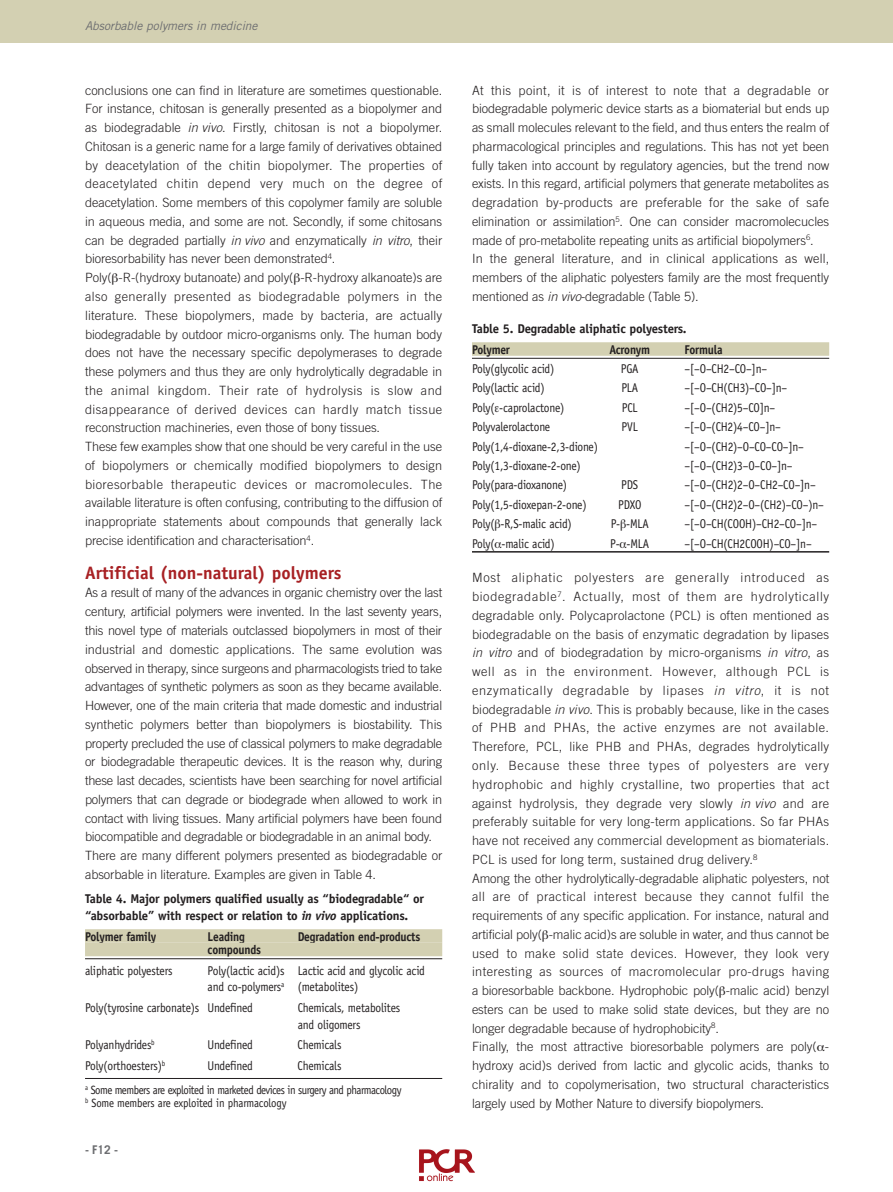
<style>
.page{position:relative;width:893px;height:1192px;background:#fff}
.page>*{position:absolute;margin:0;border:0;box-sizing:border-box;transform-origin:0 0}
.t1{font:700 18px "Officina Sans Std";color:#a72023}
.t2{font:300 12.75px/18.8px "Trade Gothic LT Std";letter-spacing:-.005em;color:#231f20}
.t3{font:300 12.75px/18.8px "Trade Gothic LT Std";letter-spacing:.015em;color:#231f20}
.t4{font:12.75px/16.5px "Officina Sans Std";letter-spacing:-.015em;color:#231f20;scale:.9 1}
.t5{font:700 12.75px/16.5px "Officina Sans Std";letter-spacing:-.015em;color:#231f20}
.t6{font:700 12.75px "Officina Sans Std";letter-spacing:-.015em;color:#231f20;scale:.9 1}
.t7{font:12.75px "Officina Sans Std";letter-spacing:-.035em;color:#231f20;scale:.9 1}
.t8{font:12px/13.5px "Officina Sans Std";letter-spacing:-.045em;color:#231f20;scale:.9 1}
.t9{font:italic 12px "Trade Gothic LT Std";letter-spacing:-.005em;color:#6c6d70}
.t10{font:700 12px "Trade Gothic LT Std";color:#6c6d70}
.s1{font-style:italic}
</style>
<div class="page">
<div style="left:0;top:0;width:893px;height:43px;background:#d3d0b2"></div>
<div style="left:85px;top:928px;width:357px;height:14px;background:#d3d0b2"></div>
<div style="left:85px;top:942px;width:357px;height:13px;background:#d3d0b2"></div>
<hr style="left:85px;top:958px;width:357px;height:1px;background:#231f20">
<hr style="left:85px;top:1077px;width:357px;height:1px;background:#231f20">
<div style="left:472px;top:342px;width:357px;height:13px;background:#d3d0b2"></div>
<hr style="left:472px;top:358px;width:357px;height:1px;background:#231f20">
<hr style="left:472px;top:551px;width:357px;height:1px;background:#231f20">
<img style="left:419px;top:1149px;width:56px;height:33px">
<svg style="left:472px;top:342px;width:339px;height:211px"></svg>
<p class="t9" style="left:85px;top:21px;width:174px">Absorbable polymers in medicine</p>
<p class="t2" style="left:85px;top:82px;width:359px">conclusions one can find in literature are sometimes questionable.<br>For instance, chitosan is generally presented as a biopolymer and as biodegradable <span class="s1">in vivo</span>. Firstly, chitosan is not a biopolymer.<br>Chitosan is a generic name for a large family of derivatives obtained by deacetylation of the chitin biopolymer. The properties of deacetylated chitin depend very much on the degree of deacetylation. Some members of this copolymer family are soluble in aqueous media, and some are not. Secondly, if some chitosans can be degraded partially <span class="s1">in vivo</span> and enzymatically <span class="s1">in vitro</span>, their bioresorbability has never been demonstrated<sup>4</sup>.<br>Poly( -R-(hydroxy butanoate) and poly( -R-hydroxy alkanoate)s are also generally presented as biodegradable polymers in the literature. These biopolymers, made by bacteria, are actually biodegradable by outdoor micro-organisms only. The human body does not have the necessary specific depolymerases to degrade these polymers and thus they are only hydrolytically degradable in the animal kingdom. Their rate of hydrolysis is slow and disappearance of derived devices can hardly match tissue reconstruction machineries, even those of bony tissues.<br>These few examples show that one should be very careful in the use of biopolymers or chemically modified biopolymers to design bioresorbable therapeutic devices or macromolecules. The available literature is often confusing, contributing to the diffusion of inappropriate statements about compounds that generally lack precise identification and characterisation<sup>4</sup>.</p>
<h1 class="t1" style="left:85px;top:565px;width:258px">Artificial (non-natural) polymers</h1>
<p class="t2" style="left:85px;top:584px;width:359px">As a result of many of the advances in organic chemistry over the last century, artificial polymers were invented. In the last seventy years, this novel type of materials outclassed biopolymers in most of their industrial and domestic applications. The same evolution was observed in therapy, since surgeons and pharmacologists tried to take advantages of synthetic polymers as soon as they became available.<br>However, one of the main criteria that made domestic and industrial synthetic polymers better than biopolymers is biostability. This property precluded the use of classical polymers to make degradable or biodegradable therapeutic devices. It is the reason why, during these last decades, scientists have been searching for novel artificial polymers that can degrade or biodegrade when allowed to work in contact with living tissues. Many artificial polymers have been found biocompatible and degradable or biodegradable in an animal body.<br>There are many different polymers presented as biodegradable or absorbable in literature. Examples are given in Table 4.</p>
<p class="t5" style="left:85px;top:891px;width:340px">Table 4. Major polymers qualified usually as “biodegradable“ or “absorbable” with respect or relation to <span class="s1">in vivo</span> applications.</p>
<p class="t6" style="left:85px;top:931px;width:81px">Polymer family</p>
<p class="t6" style="left:208px;top:931px;width:43px">Leading</p>
<p class="t6" style="left:298px;top:931px;width:138px">Degradation end-products</p>
<p class="t6" style="left:208px;top:944px;width:61px">compounds</p>
<p class="t4" style="left:85px;top:963px;width:99px">aliphatic polyesters</p>
<p class="t4" style="left:208px;top:963px;width:243px">Poly(lactic acid)s Lactic acid and glycolic acid and co-polymers<sup>a</sup> (metabolites)</p>
<p class="t4" style="left:85px;top:1000px;width:188px">Poly(tyrosine carbonate)s Undefined</p>
<p class="t4" style="left:298px;top:1000px;width:116px">Chemicals, metabolites and oligomers</p>
<p class="t4" style="left:85px;top:1037px;width:79px">Polyanhydrides<sup>b</sup></p>
<p class="t4" style="left:208px;top:1037px;width:52px">Undefined</p>
<p class="t4" style="left:298px;top:1037px;width:50px">Chemicals</p>
<p class="t4" style="left:85px;top:1058px;width:91px">Poly(orthoesters)<sup>b</sup></p>
<p class="t4" style="left:208px;top:1058px;width:52px">Undefined</p>
<p class="t4" style="left:298px;top:1058px;width:50px">Chemicals</p>
<p class="t8" style="left:85px;top:1083px;width:353px"><sup>a</sup> Some members are exploited in marketed devices in surgery and pharmacology <sup>b</sup> Some members are exploited in pharmacology</p>
<p class="t10" style="left:85px;top:1142px;width:34px">- F12 -</p>
<p class="t2" style="left:472px;top:82px;width:359px">At this point, it is of interest to note that a degradable or biodegradable polymeric device starts as a biomaterial but ends up as small molecules relevant to the field, and thus enters the realm of pharmacological principles and regulations. This has not yet been fully taken into account by regulatory agencies, but the trend now exists. In this regard, artificial polymers that generate metabolites as degradation by-products are preferable for the sake of safe elimination or assimilation<sup>5</sup>. One can consider macromolecucles made of pro-metabolite repeating units as artificial biopolymers<sup>6</sup>.<br>In the general literature, and in clinical applications as well, members of the aliphatic polyesters family are the most frequently mentioned as <span class="s1">in vivo</span>-degradable (Table 5).</p>
<p class="t5" style="left:472px;top:319px;width:216px;line-height:20.7px">Table 5. Degradable aliphatic polyesters.<br>Polymer</p>
<p class="t6" style="left:609px;top:344px;width:47px">Acronym</p>
<p class="t6" style="left:685px;top:344px;width:44px">Formula</p>
<p class="t4" style="left:472px;top:361px;width:93px">Poly(glycolic acid)</p>
<p class="t4" style="left:621px;top:361px;width:21px">PGA</p>
<p class="t4" style="left:685px;top:361px;width:93px">–[–O–CH2–CO–]n–</p>
<p class="t4" style="left:472px;top:381px;width:82px">Poly(lactic acid)</p>
<p class="t4" style="left:621px;top:381px;width:20px">PLA</p>
<p class="t4" style="left:685px;top:381px;width:116px">–[–O–CH(CH3)–CO–]n–</p>
<p class="t4" style="left:472px;top:400px;width:104px">Poly( -caprolactone)</p>
<p class="t4" style="left:622px;top:400px;width:19px">PCL</p>
<p class="t4" style="left:685px;top:400px;width:102px">–[–O–(CH2)5–CO]n–</p>
<p class="t4" style="left:472px;top:419px;width:88px">Polyvalerolactone</p>
<p class="t4" style="left:622px;top:419px;width:20px">PVL</p>
<p class="t4" style="left:685px;top:419px;width:108px">–[–O–(CH2)4–CO–]n–</p>
<p class="t7" style="left:472px;top:441px;width:142px">Poly(1,4-dioxane-2,3-dione)</p>
<p class="t4" style="left:685px;top:439px;width:134px">–[–O–(CH2)–O–CO–CO–]n–</p>
<p class="t7" style="left:472px;top:460px;width:122px">Poly(1,3-dioxane-2-one)</p>
<p class="t4" style="left:685px;top:458px;width:122px">–[–O–(CH2)3–O–CO–]n–</p>
<p class="t4" style="left:472px;top:477px;width:107px">Poly(para-dioxanone)</p>
<p class="t4" style="left:621px;top:477px;width:20px">PDS</p>
<p class="t4" style="left:685px;top:477px;width:147px">–[–O–(CH2)2–O–CH2–CO–]n–</p>
<p class="t4" style="left:472px;top:497px;width:129px">Poly(1,5-dioxepan-2-one)</p>
<p class="t4" style="left:618px;top:497px;width:27px">PDXO</p>
<p class="t4" style="left:685px;top:497px;width:156px">–[–O–(CH2)2–O–(CH2)–CO–)n–</p>
<p class="t4" style="left:472px;top:516px;width:112px">Poly( -R,S-malic acid)</p>
<p class="t4" style="left:611px;top:516px;width:44px">P- -MLA</p>
<p class="t4" style="left:685px;top:516px;width:149px">–[–O–CH(COOH)–CH2–CO–]n–</p>
<p class="t4" style="left:472px;top:536px;width:93px">Poly( -malic acid)</p>
<p class="t4" style="left:610px;top:536px;width:45px">P- -MLA</p>
<p class="t4" style="left:685px;top:536px;width:143px">–[–O–CH(CH2COOH)–CO–]n–</p>
<p class="t3" style="left:472px;top:569px;width:359px">Most aliphatic polyesters are generally introduced as biodegradable<sup>7</sup>. Actually, most of them are hydrolytically degradable only. Polycaprolactone (PCL) is often mentioned as biodegradable on the basis of enzymatic degradation by lipases <span class="s1">in vitro</span> and of biodegradation by micro-organisms <span class="s1">in vitro</span>, as well as in the environment. However, although PCL is enzymatically degradable by lipases <span class="s1">in vitro</span>, it is not biodegradable <span class="s1">in vivo</span>. This is probably because, like in the cases of PHB and PHAs, the active enzymes are not available.<br>Therefore, PCL, like PHB and PHAs, degrades hydrolytically only. Because these three types of polyesters are very hydrophobic and highly crystalline, two properties that act against hydrolysis, they degrade very slowly <span class="s1">in vivo</span> and are preferably suitable for very long-term applications. So far PHAs have not received any commercial development as biomaterials.<br>PCL is used for long term, sustained drug delivery.<sup>8<br></sup>Among the other hydrolytically-degradable aliphatic polyesters, not all are of practical interest because they cannot fulfil the requirements of any specific application. For instance, natural and artificial poly( -malic acid)s are soluble in water, and thus cannot be used to make solid state devices. However, they look very interesting as sources of macromolecular pro-drugs having a bioresorbable backbone. Hydrophobic poly( -malic acid) benzyl esters can be used to make solid state devices, but they are no longer degradable because of hydrophobicity<sup>8</sup>.<br>Finally, the most attractive bioresorbable polymers are poly( - hydroxy acid)s derived from lactic and glycolic acids, thanks to chirality and to copolymerisation, two structural characteristics largely used by Mother Nature to diversify biopolymers.</p>
</div>
